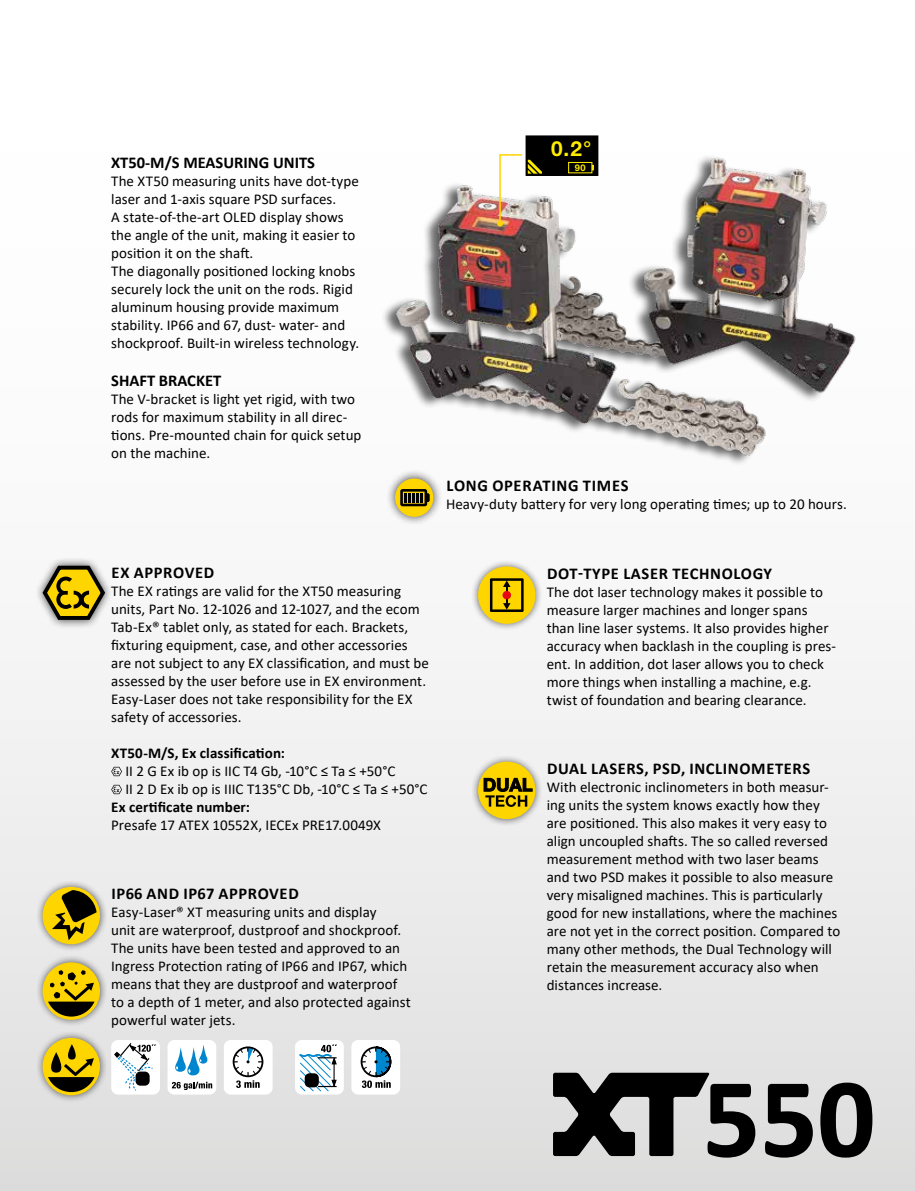
<style>
.page{position:relative;width:915px;height:1191px;background:#fff}
.page>*{position:absolute;margin:0;border:0;box-sizing:border-box;transform-origin:0 0}
.t1{font:700 20.85px "Helvetica Neue";color:#ffed00}
.t2{font:700 16.5px "Calibri";letter-spacing:.04em;color:#000}
.t3{font:700 16.5px "Calibri";color:#000}
.t4{font:15px/18px "Calibri";letter-spacing:.005em;color:#000}
.t5{font:700 15px "Calibri";letter-spacing:.01em;color:#000}
.t6{font:700 9.3px "Helvetica Neue";color:#ffed00}
</style>
<div class="page">
<div style="left:0;top:0;width:914px;height:1191px;background:linear-gradient(to bottom,#fff,#e2e2e2)"></div>
<div style="left:470px;top:559px;width:72px;height:72px;background:#000;opacity:.6"></div>
<div style="left:478px;top:566px;width:57px;height:58px;background:#ffd500;border-radius:50%"></div>
<svg style="left:490px;top:578px;width:33px;height:34px"></svg>
<div style="left:502px;top:591px;width:9px;height:8px;background:#e30613;border-radius:50%"></div>
<div style="left:470px;top:754px;width:72px;height:72px;background:#000;opacity:.6"></div>
<div style="left:478px;top:761px;width:57px;height:58px;background:#ffd500;border-radius:50%"></div>
<svg style="left:483px;top:777px;width:49px;height:30px"></svg>
<svg style="left:553px;top:1072px;width:202px;height:85px;background:#5e5e5e"></svg>
<svg style="left:764px;top:1083px;width:48px;height:74px;background:#616161"></svg>
<svg style="left:820px;top:1082px;width:52px;height:75px;background:#585858"></svg>
<div style="left:380px;top:154px;width:472px;height:312px;background:#fbfbfb"></div>
<img style="left:391px;top:151px;width:468px;height:310px">
<div style="left:35px;top:556px;width:78px;height:73px;background:#000;opacity:.75"></div>
<svg style="left:43px;top:566px;width:62px;height:54px;background:#a49132"></svg>
<svg style="left:111px;top:767px;width:11px;height:9px"></svg>
<svg style="left:111px;top:785px;width:11px;height:9px"></svg>
<div style="left:35px;top:955px;width:72px;height:72px;background:#000;opacity:.6"></div>
<div style="left:43px;top:962px;width:57px;height:57px;background:#ffd500;border-radius:50%"></div>
<svg style="left:48px;top:970px;width:46px;height:46px"></svg>
<div style="left:35px;top:879px;width:72px;height:72px;background:#000;opacity:.6"></div>
<div style="left:43px;top:887px;width:57px;height:57px;background:#ffd500;border-radius:50%"></div>
<svg style="left:52px;top:890px;width:45px;height:50px"></svg>
<div style="left:35px;top:1030px;width:72px;height:72px;background:#000;opacity:.6"></div>
<div style="left:43px;top:1037px;width:57px;height:58px;background:#ffd500;border-radius:50%"></div>
<svg style="left:45px;top:1044px;width:49px;height:48px"></svg>
<div style="left:352px;top:1041px;width:47px;height:52px;background:#fff;border-radius:6px"></div>
<div style="left:351px;top:1040px;width:49px;height:54px;border:2px solid #fff;border-radius:6px"></div>
<svg style="left:360px;top:1046px;width:32px;height:42px"></svg>
<div style="left:296px;top:1041px;width:46px;height:52px;background:#fff;border-radius:6px"></div>
<div style="left:295px;top:1040px;width:49px;height:54px;border:2px solid #fff;border-radius:6px"></div>
<svg style="left:297px;top:1044px;width:40px;height:48px"></svg>
<div style="left:225px;top:1041px;width:46px;height:52px;background:#fff;border-radius:6px"></div>
<div style="left:224px;top:1040px;width:48px;height:54px;border:2px solid #fff;border-radius:6px"></div>
<div style="left:232px;top:1046px;width:31px;height:31px;border:2px solid #000;border-radius:50%"></div>
<svg style="left:233px;top:1047px;width:29px;height:41px"></svg>
<div style="left:169px;top:1041px;width:46px;height:52px;background:#fff;border-radius:6px"></div>
<div style="left:167px;top:1040px;width:49px;height:54px;border:2px solid #fff;border-radius:6px"></div>
<div style="left:111px;top:1040px;width:49px;height:54px;border:2px solid #fff;border-radius:6px"></div>
<svg style="left:171px;top:1044px;width:41px;height:46px"></svg>
<svg style="left:114px;top:1041px;width:42px;height:50px"></svg>
<div style="left:526px;top:136px;width:71px;height:39px;background:#000"></div>
<div style="left:568px;top:162px;width:24px;height:11px;border:1px solid #ffed00"></div>
<svg style="left:497px;top:153px;width:45px;height:73px"></svg>
<div style="left:385px;top:469px;width:57px;height:57px;background:#000;opacity:.75"></div>
<div style="left:395px;top:478px;width:38px;height:39px;background:#ffd500;border-radius:50%"></div>
<svg style="left:400px;top:489px;width:29px;height:17px"></svg>
<p class="t3" style="left:111px;top:151px;width:205px">XT50-M/S MEASURING UNITS</p>
<p class="t4" style="left:111px;top:172px;width:249px">The XT50 measuring units have dot-type laser and 1-axis square PSD surfaces.<br>A state-of-the-art OLED display shows the angle of the unit, making it easier to position it on the shaft.<br>The diagonally positioned locking knobs securely lock the unit on the rods. Rigid aluminum housing provide maximum stability. IP66 and 67, dust- water- and shockproof. Built-in wireless technology.</p>
<p class="t3" style="left:111px;top:369px;width:111px">SHAFT BRACKET</p>
<p class="t4" style="left:111px;top:390px;width:252px">The V-bracket is light yet rigid, with two rods for maximum stability in all direc&shy;tions. Pre-mounted chain for quick setup on the machine.</p>
<h1 class="t1" style="left:551px;top:136px;width:42px">0.2°</h1>
<p class="t6" style="left:574px;top:162px;width:12px">90</p>
<p class="t2" style="left:446px;top:474px;width:184px">LONG OPERATING TIMES</p>
<p class="t4" style="left:446px;top:494px;width:402px">Heavy-duty battery for very long operating times; up to 20 hours.</p>
<p class="t2" style="left:111px;top:561px;width:104px">EX APPROVED</p>
<p class="t4" style="left:111px;top:582px;width:319px">The EX ratings are valid for the XT50 measuring units, Part No. 12-1026 and 12-1027, and the ecom Tab-Ex® tablet only, as stated for each. Brackets, fixturing equipment, case, and other accessories are not subject to any EX classification, and must be assessed by the user before use in EX environment.<br>Easy-Laser does not take responsibility for the EX safety of accessories.</p>
<p class="t5" style="left:111px;top:742px;width:175px">XT50-M/S, Ex classification:</p>
<p class="t4" style="left:125px;top:762px;width:303px">II 2 G Ex ib op is IIC T4 Gb, -10°C ≤ Ta ≤ +50°C<br>II 2 D Ex ib op is IIIC T135°C Db, -10°C ≤ Ta ≤ +50°C</p>
<p class="t5" style="left:111px;top:796px;width:140px">Ex certificate number:</p>
<p class="t4" style="left:111px;top:816px;width:271px">Presafe 17 ATEX 10552X, IECEx PRE17.0049X</p>
<p class="t2" style="left:111px;top:882px;width:189px">IP66 AND IP67 APPROVED</p>
<p class="t4" style="left:111px;top:903px;width:301px">Easy-Laser® XT measuring units and display<br>unit are waterproof, dustproof and shockproof.<br>The units have been tested and approved to an Ingress Protection rating of IP66 and IP67, which means that they are dustproof and waterproof to a depth of 1 meter, and also protected against powerful water jets.</p>
<p class="t2" style="left:547px;top:561px;width:226px">DOT-TYPE LASER TECHNOLOGY</p>
<p class="t4" style="left:546px;top:582px;width:291px">The dot laser technology makes it possible to measure larger machines and longer spans than line laser systems. It also provides higher accuracy when backlash in the coupling is pres&shy;ent. In addition, dot laser allows you to check more things when installing a machine, e.g. twist of foundation and bearing clearance.</p>
<p class="t2" style="left:547px;top:757px;width:264px">DUAL LASERS, PSD, INCLINOMETERS</p>
<p class="t4" style="left:546px;top:777px;width:295px">With electronic inclinometers in both measur&shy;ing units the system knows exactly how they are positioned. This also makes it very easy to align uncoupled shafts. The so called reversed measurement method with two laser beams and two PSD makes it possible to also measure very misaligned machines. This is particularly good for new installations, where the machines are not yet in the correct position. Compared to many other methods, the Dual Technology will retain the measurement accuracy also when distances increase.</p>
</div>
